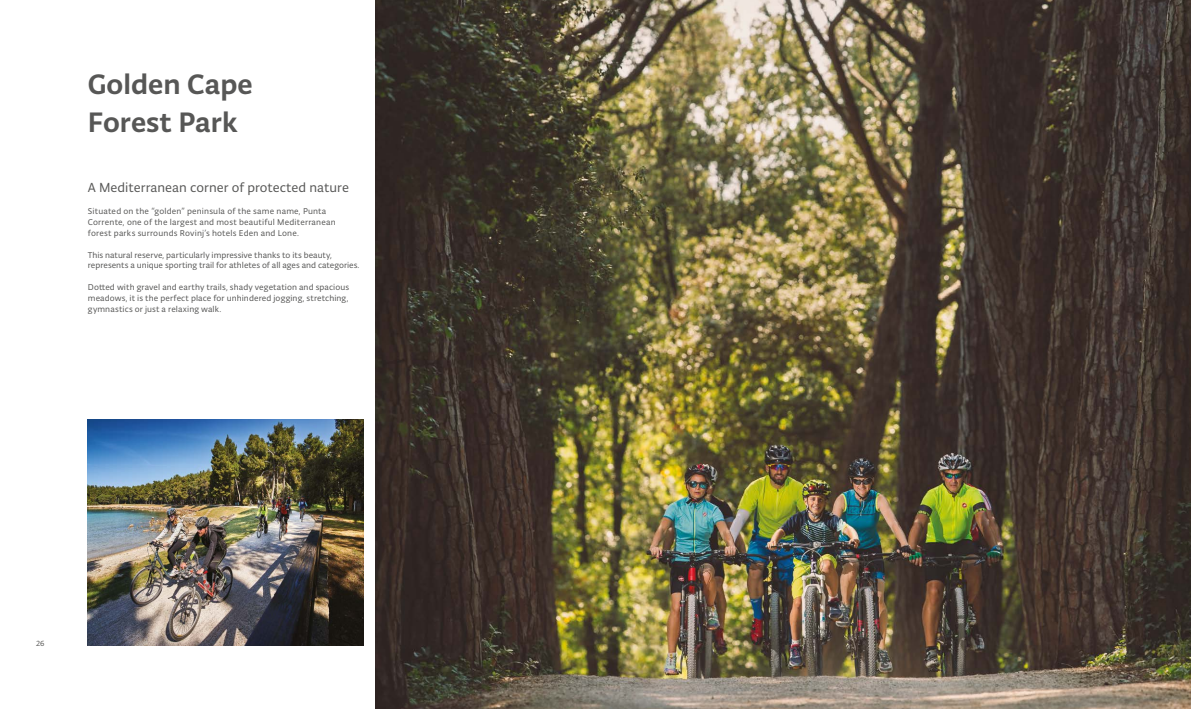
<style>
.page{position:relative;width:1191px;height:709px;background:#fff}
.page>*{position:absolute;margin:0;border:0;box-sizing:border-box;transform-origin:0 0}
.t1{font:500 30px/38px "Typonine Sans Pro";color:#575756}
.t2{font:14px "Typonine Sans Pro";color:#575756}
.t3{font:9px/10.8px "Typonine Sans Pro";letter-spacing:.01em;color:#575756}
.t4{font:8px "Typonine Sans Pro";color:#575756}
</style>
<div class="page">
<img style="left:88px;top:420px;width:276px;height:225px">
<img style="left:375px;top:0;width:816px;height:709px">
<h1 class="t1" style="left:88px;top:65px;width:166px">Golden Cape<br>Forest Park</h1>
<h2 class="t2" style="left:88px;top:180px;width:262px">A Mediterranean corner of protected nature</h2>
<p class="t3" style="left:88px;top:206px;width:249px">Situated on the “golden” peninsula of the same name, Punta<br>Corrente, one of the largest and most beautiful Mediterranean forest parks surrounds Rovinj’s hotels Eden and Lone.</p>
<p class="t3" style="left:88px;top:249px;width:273px">This natural reserve, particularly impressive thanks to its beauty, represents a unique sporting trail for athletes of all ages and categories.</p>
<p class="t3" style="left:88px;top:281px;width:263px;text-align:justify">Dotted with gravel and earthy trails, shady vegetation and spacious meadows, it is the perfect place for unhindered jogging, stretching, gymnastics or just a relaxing walk.</p>
<p class="t4" style="left:36px;top:638px;width:10px">26</p>
</div>
